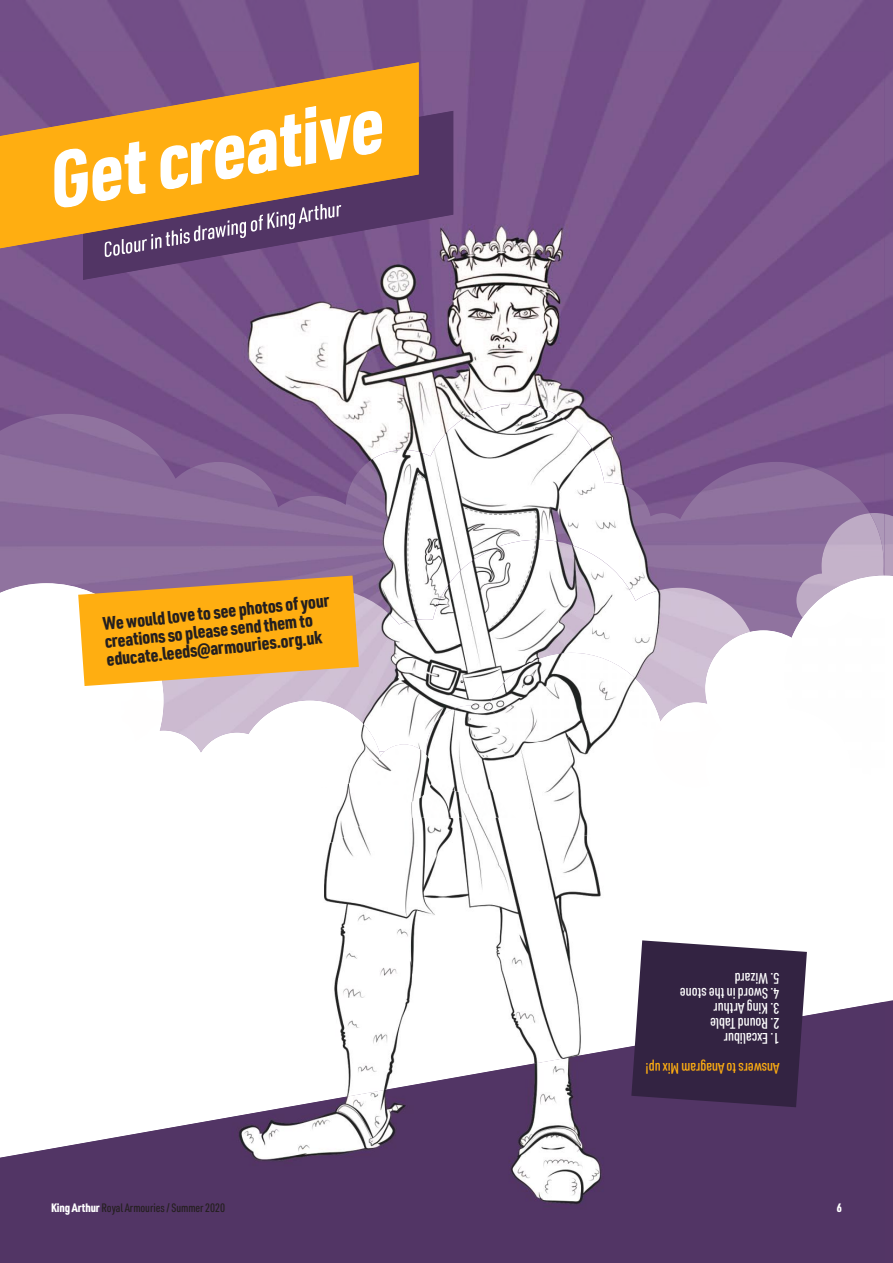
<style>
.page{position:relative;width:893px;height:1263px;background:#fff}
.page>*{position:absolute;margin:0;border:0;box-sizing:border-box;transform-origin:0 0}
.t1{font:900 18px/18px "URWDIN Cond";color:#241f1f}
.t2{font:500 15px "URWDIN Cond";letter-spacing:-.01em;color:#fff}
.t3{font:500 15px "URWDIN Cond";letter-spacing:-.01em;color:#ffae11}
.t4{font:500 12px "URWDIN Cond";letter-spacing:-.01em;color:#241f1f}
.t5{font:900 12px "URWDIN Cond";color:#fff}
.s1{font-weight:900;color:#fff}
</style>
<div class="page">
<div style="left:0;top:0;width:893px;height:513px;background:#77548b"></div>
<img style="left:884px;top:513px;width:9px;height:62px">
<img style="left:324px;top:803px;width:560px;height:199px">
<img style="left:0;top:51px;width:884px;height:462px">
<img style="left:660px;top:803px;width:45px;height:15px">
<img style="left:412px;top:794px;width:79px;height:24px">
<img style="left:0;top:404px;width:870px;height:226px">
<img style="left:324px;top:803px;width:56px;height:43px">
<img style="left:491px;top:756px;width:169px;height:80px">
<img style="left:653px;top:756px;width:7px;height:31px">
<img style="left:750px;top:630px;width:34px;height:4px">
<img style="left:784px;top:612px;width:86px;height:26px">
<img style="left:705px;top:803px;width:145px;height:20px">
<img style="left:153px;top:540px;width:597px;height:216px">
<img style="left:359px;top:700px;width:21px;height:62px">
<img style="left:487px;top:653px;width:173px;height:89px">
<img style="left:656px;top:702px;width:61px;height:31px">
<img style="left:705px;top:632px;width:51px;height:92px">
<img style="left:796px;top:513px;width:88px;height:105px">
<img style="left:802px;top:575px;width:82px;height:53px">
<img style="left:426px;top:706px;width:88px;height:88px">
<img style="left:375px;top:744px;width:58px;height:59px">
<img style="left:83px;top:111px;width:370px;height:169px">
<img style="left:0;top:62px;width:419px;height:186px">
<img style="left:54px;top:106px;width:328px;height:102px">
<img style="left:105px;top:225px;width:109px;height:32px">
<img style="left:0;top:1002px;width:884px;height:261px">
<svg style="left:0;top:576px;width:359px;height:242px"></svg>
<svg style="left:631px;top:940px;width:176px;height:167px;background:#423250"></svg>
<p class="t1" style="left:102px;top:617px;width:229px;rotate:-6deg">We would love to see photos of your creations so please send them to educate.leeds@armouries.org.uk</p>
<p class="t2" style="left:780px;top:984px;width:47px;rotate:-180deg">5. Wizard</p>
<p class="t2" style="left:780px;top:999px;width:101px;rotate:-180deg">4. Sword in the stone</p>
<p class="t2" style="left:780px;top:1014px;width:67px;rotate:-180deg">3. King Arthur</p>
<p class="t2" style="left:780px;top:1029px;width:71px;rotate:-180deg">2. Round Table</p>
<p class="t2" style="left:780px;top:1044px;width:57px;rotate:-180deg">1. Excalibur</p>
<p class="t3" style="left:780px;top:1074px;width:136px;rotate:-180deg">Answers to Anagram Mix up!</p>
<p class="t4" style="left:51px;top:1203px;width:176px"><span class="s1">King Arthur</span> Royal Armouries / Summer 2020</p>
<p class="t5" style="left:837px;top:1203px;width:7px">6</p>
</div>
